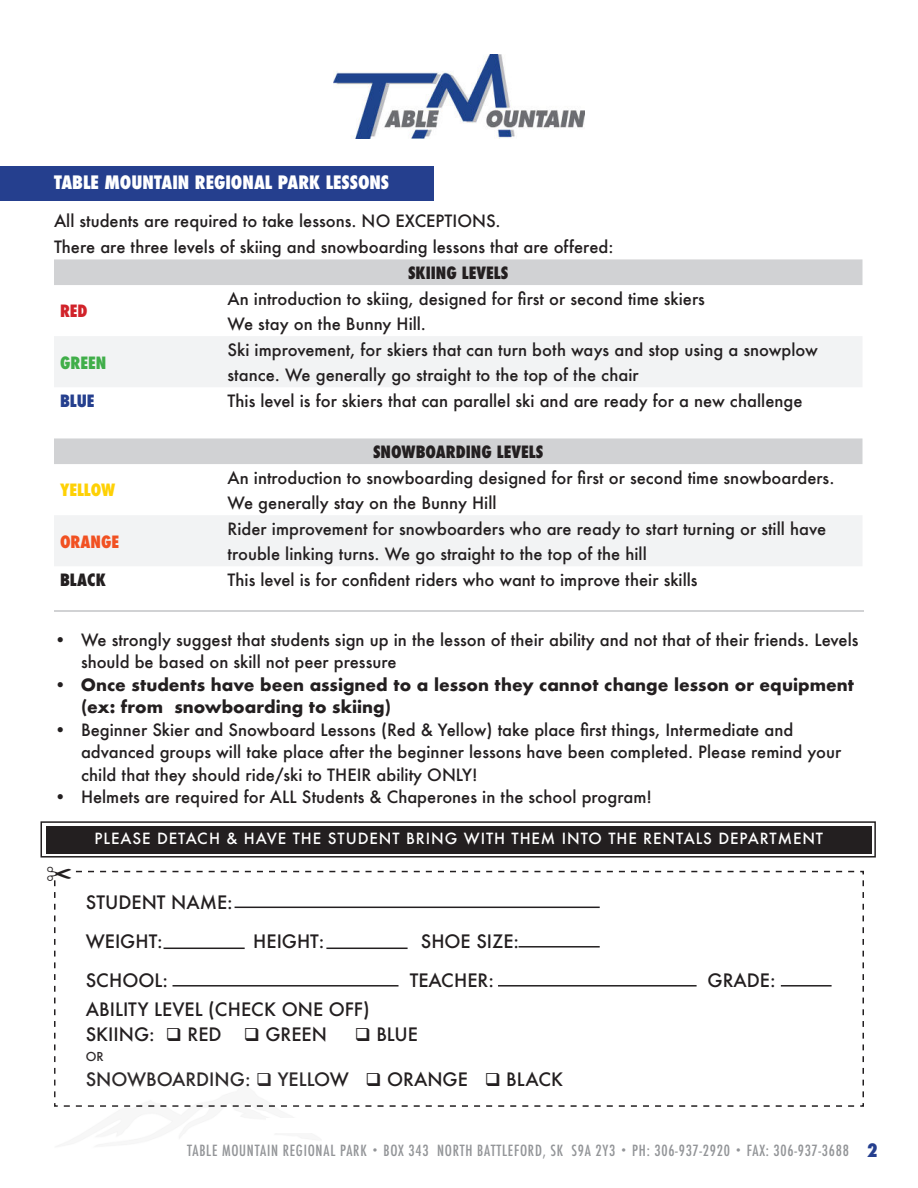
<style>
.page{position:relative;width:918px;height:1188px;background:#fff}
.page>*{position:absolute;margin:0;border:0;box-sizing:border-box;transform-origin:0 0}
.t1{font:500 18px/39px "Futura";color:#231f20}
.t2{font:800 condensed 18px "Futura";color:#fff}
.t3{font:800 condensed 18px "Futura";color:#253f8e}
.t4{font:500 16.5px/25.5px "Futura";color:#231f20}
.t5{font:700 16.5px/22.5px "Futura";color:#231f20}
.t6{font:800 condensed 16.5px "Futura";color:#231f20}
.t7{font:800 condensed 16.5px "Futura";color:#fed105}
.t8{font:800 condensed 16.5px "Futura";color:#f15122}
.t9{font:800 condensed 16.5px "Futura";color:#40ae49}
.t10{font:800 condensed 16.5px "Futura";color:#253f8e}
.t11{font:800 condensed 16.5px "Futura";color:#d1232a}
.t12{font:500 condensed 15px "Futura";letter-spacing:.05em;color:#939598}
.t13{font:500 15px "Futura";letter-spacing:.06em;color:#fff}
.t14{font:500 12px "Futura";color:#231f20}
.s1{font-size:10.5px}
</style>
<div class="page">
<div style="left:0;top:166px;width:433px;height:34px;background:#253f8e"></div>
<div style="left:54px;top:259px;width:808px;height:26px;background:#d1d2d4"></div>
<svg style="left:54px;top:336px;width:808px;height:230px"></svg>
<hr style="left:54px;top:611px;width:810px;height:1px;background:#d1d2d4">
<svg style="left:40px;top:821px;width:836px;height:37px;background:#474445"></svg>
<img style="left:333px;top:54px;width:252px;height:84px">
<svg style="left:54px;top:870px;width:801px;height:237px"></svg>
<p class="t2" style="left:54px;top:174px;width:337px">TABLE MOUNTAIN REGIONAL PARK LESSONS</p>
<p class="t4" style="left:54px;top:208px;width:561px">All students are required to take lessons. NO EXCEPTIONS.<br>There are three levels of skiing and snowboarding lessons that are offered:</p>
<p class="t6" style="left:408px;top:265px;width:102px">SKIING LEVELS</p>
<p class="t11" style="left:60px;top:304px;width:29px">RED</p>
<p class="t4" style="left:228px;top:286px;width:479px">An introduction to skiing, designed for first or second time skiers<br>We stay on the Bunny Hill.</p>
<p class="t9" style="left:60px;top:355px;width:48px">GREEN</p>
<p class="t4" style="left:228px;top:337px;width:592px">Ski improvement, for skiers that can turn both ways and stop using a snowplow stance. We generally go straight to the top of the chair</p>
<p class="t10" style="left:60px;top:393px;width:36px">BLUE</p>
<p class="t4" style="left:228px;top:388px;width:576px">This level is for skiers that can parallel ski and are ready for a new challenge</p>
<p class="t6" style="left:373px;top:444px;width:172px">SNOWBOARDING LEVELS</p>
<p class="t7" style="left:60px;top:483px;width:57px">YELLOW</p>
<p class="t4" style="left:228px;top:465px;width:608px">An introduction to snowboarding designed for first or second time snowboarders.<br>We generally stay on the Bunny Hill</p>
<p class="t8" style="left:60px;top:534px;width:61px">ORANGE</p>
<p class="t4" style="left:228px;top:516px;width:600px">Rider improvement for snowboarders who are ready to start turning or still have trouble linking turns. We go straight to the top of the hill</p>
<p class="t6" style="left:60px;top:572px;width:47px">BLACK</p>
<p class="t4" style="left:228px;top:567px;width:472px">This level is for confident riders who want to improve their skills</p>
<p class="t4" style="left:81px;top:630px;width:779px;line-height:22.5px;text-indent:-27px">• We strongly suggest that students sign up in the lesson of their ability and not that of their friends. Levels should be based on skill not peer pressure</p>
<p class="t5" style="left:81px;top:674px;width:774px;text-indent:-27px">• Once students have been assigned to a lesson they cannot change lesson or equipment (ex: from snowboarding to skiing)</p>
<p class="t4" style="left:81px;top:720px;width:762px;line-height:22.5px;text-indent:-27px">• Beginner Skier and Snowboard Lessons (Red &amp; Yellow) take place first things, Intermediate and advanced groups will take place after the beginner lessons have been completed. Please remind your child that they should ride/ski to THEIR ability ONLY!</p>
<p class="t4" style="left:54px;top:786px;width:599px">• Helmets are required for ALL Students &amp; Chaperones in the school program!</p>
<p class="t13" style="left:95px;top:828px;width:730px">PLEASE DETACH &amp; HAVE THE STUDENT BRING WITH THEM INTO THE RENTALS DEPARTMENT</p>
<p class="t1" style="left:86px;top:883px;width:149px">STUDENT NAME:<br>WEIGHT:</p>
<p class="t1" style="left:253px;top:922px;width:73px">HEIGHT:</p>
<p class="t1" style="left:421px;top:922px;width:100px">SHOE SIZE:</p>
<p class="t1" style="left:86px;top:961px;width:84px">SCHOOL:</p>
<p class="t1" style="left:410px;top:961px;width:86px">TEACHER:</p>
<p class="t1" style="left:708px;top:961px;width:70px">GRADE:</p>
<p class="t1" style="left:86px;top:996px;width:285px;line-height:25.5px">ABILITY LEVEL (CHECK ONE OFF)<br>SKIING: ❑ RED ❑ GREEN</p>
<p class="t1" style="left:355px;top:1017px;width:65px">❑ BLUE</p>
<p class="t14" style="left:86px;top:1048px;width:19px">OR</p>
<p class="t1" style="left:86px;top:1060px;width:479px">SNOWBOARDING: ❑ YELLOW ❑ ORANGE ❑ BLACK</p>
<p class="t12" style="left:187px;top:1144px;width:663px">TABLE MOUNTAIN REGIONAL PARK <span class="s1">•</span> BOX 343 NORTH BATTLEFORD, SK S9A 2Y3 <span class="s1">•</span> PH: 306-937-2920 <span class="s1">•</span> FAX: 306-937-3688</p>
<p class="t3" style="left:867px;top:1143px;width:12px">2</p>
</div>
